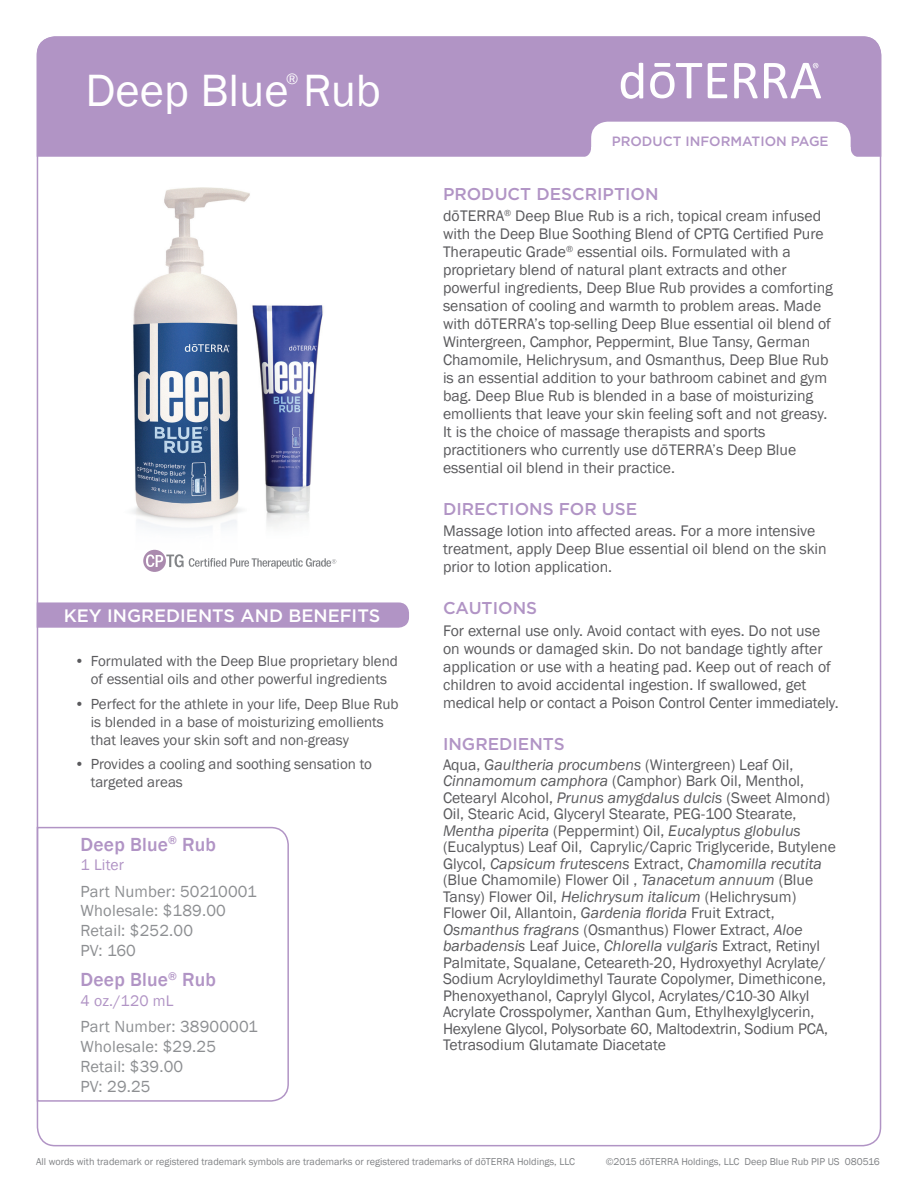
<style>
.page{position:relative;width:918px;height:1188px;background:#fff}
.page>*{position:absolute;margin:0;border:0;box-sizing:border-box;transform-origin:0 0}
.Main_H1{font:46.5px "Franklin Gothic";color:#fff}
.t1{font:500 19.5px "Franklin Gothic";letter-spacing:.01em;color:#b194c5}
.t2{font:500 18px "Gotham";color:#fff}
.Purple_Headers{font:500 17.1px "Gotham";color:#b194c5}
.t3{font:16.5px/19.8px "Franklin Gothic";letter-spacing:.01em;color:#8d8f92}
.Body{font:15.75px/18px "Franklin Gothic";color:#5a5a5d}
.t4{font:15.75px "Franklin Gothic";letter-spacing:.01em;color:#b194c5}
.Main_H1-2{font:15.75px "Franklin Gothic";color:#fff}
.t5{font:15px/18px "Franklin Gothic";color:#5a5a5d}
.t6{font:500 13.5px "Gotham";color:#b194c5}
.t7{font:10.2px "Franklin Gothic";color:#808285}
.s1{font-style:italic}
</style>
<div class="page">
<div style="left:37px;top:36px;width:844px;height:121px;background:#b194c5"></div>
<svg style="left:734px;top:63px;width:24px;height:35px"></svg>
<svg style="left:708px;top:63px;width:19px;height:35px"></svg>
<svg style="left:650px;top:63px;width:52px;height:35px"></svg>
<svg style="left:621px;top:63px;width:22px;height:36px"></svg>
<svg style="left:764px;top:63px;width:57px;height:35px"></svg>
<svg style="left:581px;top:122px;width:280px;height:35px"></svg>
<svg style="left:143px;top:550px;width:193px;height:22px"></svg>
<svg style="left:37px;top:602px;width:372px;height:26px;background:#b397c6"></svg>
<svg style="left:36px;top:826px;width:253px;height:276px"></svg>
<img style="left:132px;top:187px;width:118px;height:363px">
<img style="left:248px;top:299px;width:82px;height:252px">
<p class="Main_H1-2" style="left:286px;top:69px;width:14px">®</p>
<p class="Main_H1" style="left:85px;top:62px;width:297px">Deep Blue Rub</p>
<p class="t2" style="left:64px;top:604px;width:318px">KEY INGREDIENTS AND BENEFITS</p>
<p class="t5" style="left:75px;top:652px;width:325px;text-align:center">• Formulated with the Deep Blue proprietary blend of essential oils and other powerful ingredients</p>
<p class="t5" style="left:91px;top:695px;width:309px;text-indent:-16px">• Perfect for the athlete in your life, Deep Blue Rub is blended in a base of moisturizing emollients that leaves your skin soft and non-greasy</p>
<p class="t5" style="left:91px;top:756px;width:283px;text-indent:-16px">• Provides a cooling and soothing sensation to targeted areas</p>
<p class="t1" style="left:81px;top:832px;width:137px">Deep Blue<sup>®</sup> Rub</p>
<p class="t4" style="left:81px;top:855px;width:45px">1 Liter</p>
<p class="t3" style="left:81px;top:882px;width:178px">Part Number: 50210001<br>Wholesale: $189.00<br>Retail: $252.00<br>PV: 160</p>
<p class="t1" style="left:81px;top:968px;width:137px">Deep Blue<sup>®</sup> Rub</p>
<p class="t4" style="left:81px;top:991px;width:95px">4 oz./120 mL</p>
<p class="t3" style="left:81px;top:1017px;width:179px">Part Number: 38900001<br>Wholesale: $29.25<br>Retail: $39.00<br>PV: 29.25</p>
<p class="t6" style="left:612px;top:132px;width:218px">PRODUCT INFORMATION PAGE</p>
<p class="Purple_Headers" style="left:443px;top:182px;width:217px">PRODUCT DESCRIPTION</p>
<p class="Body" style="left:443px;top:207px;width:391px">do–TERRA<sup>®</sup> Deep Blue Rub is a rich, topical cream infused with the Deep Blue Soothing Blend of CPTG Certified Pure Therapeutic Grade<sup>®</sup> essential oils. Formulated with a proprietary blend of natural plant extracts and other powerful ingredients, Deep Blue Rub provides a comforting sensation of cooling and warmth to problem areas. Made with do-TERRA’s top-selling Deep Blue essential oil blend of Wintergreen, Camphor, Peppermint, Blue Tansy, German Chamomile, Helichrysum, and Osmanthus, Deep Blue Rub is an essential addition to your bathroom cabinet and gym bag. Deep Blue Rub is blended in a base of moisturizing emollients that leave your skin feeling soft and not greasy.<br>It is the choice of massage therapists and sports practitioners who currently use do–TERRA’s Deep Blue essential oil blend in their practice.</p>
<p class="Purple_Headers" style="left:443px;top:498px;width:196px">DIRECTIONS FOR USE</p>
<p class="Body" style="left:443px;top:522px;width:385px">Massage lotion into affected areas. For a more intensive treatment, apply Deep Blue essential oil blend on the skin prior to lotion application.</p>
<p class="Purple_Headers" style="left:443px;top:597px;width:96px">CAUTIONS</p>
<p class="Body" style="left:443px;top:622px;width:397px">For external use only. Avoid contact with eyes. Do not use on wounds or damaged skin. Do not bandage tightly after application or use with a heating pad. Keep out of reach of children to avoid accidental ingestion. If swallowed, get medical help or contact a Poison Control Center immediately.</p>
<p class="Purple_Headers" style="left:443px;top:733px;width:123px">INGREDIENTS</p>
<p class="Body" style="left:443px;top:757px;width:394px;line-height:16.5px">Aqua, <span class="s1">Gaultheria procumbens</span> (Wintergreen) Leaf Oil, <span class="s1">Cinnamomum camphora</span> (Camphor) Bark Oil, Menthol, Cetearyl Alcohol, <span class="s1">Prunus amygdalus dulcis</span> (Sweet Almond)<br>Oil, Stearic Acid, Glyceryl Stearate, PEG-100 Stearate, <span class="s1">Mentha piperita</span> (Peppermint) Oil, <span class="s1">Eucalyptus globulus </span>(Eucalyptus) Leaf Oil, Caprylic/Capric Triglyceride, Butylene Glycol, <span class="s1">Capsicum frutescens</span> Extract, <span class="s1">Chamomilla recutita </span>(Blue Chamomile) Flower Oil , <span class="s1">Tanacetum annuum</span> (Blue Tansy) Flower Oil, <span class="s1">Helichrysum italicum</span> (Helichrysum)<br>Flower Oil, Allantoin, <span class="s1">Gardenia florida</span> Fruit Extract, <span class="s1">Osmanthus fragrans</span> (Osmanthus) Flower Extract, <span class="s1">Aloe barbadensis</span> Leaf Juice, <span class="s1">Chlorella vulgaris</span> Extract, Retinyl Palmitate, Squalane, Ceteareth-20, Hydroxyethyl Acrylate/ Sodium Acryloyldimethyl Taurate Copolymer, Dimethicone, Phenoxyethanol, Caprylyl Glycol, Acrylates/C10-30 Alkyl Acrylate Crosspolymer, Xanthan Gum, Ethylhexylglycerin, Hexylene Glycol, Polysorbate 60, Maltodextrin, Sodium PCA, Tetrasodium Glutamate Diacetate</p>
<p class="t7" style="left:36px;top:1155px;width:540px">All words with trademark or registered trademark symbols are trademarks or registered trademarks of dōTERRA Holdings, LLC</p>
<p class="t7" style="left:606px;top:1155px;width:276px">©2015 dōTERRA Holdings, LLC Deep Blue Rub PIP US 080516</p>
</div>
